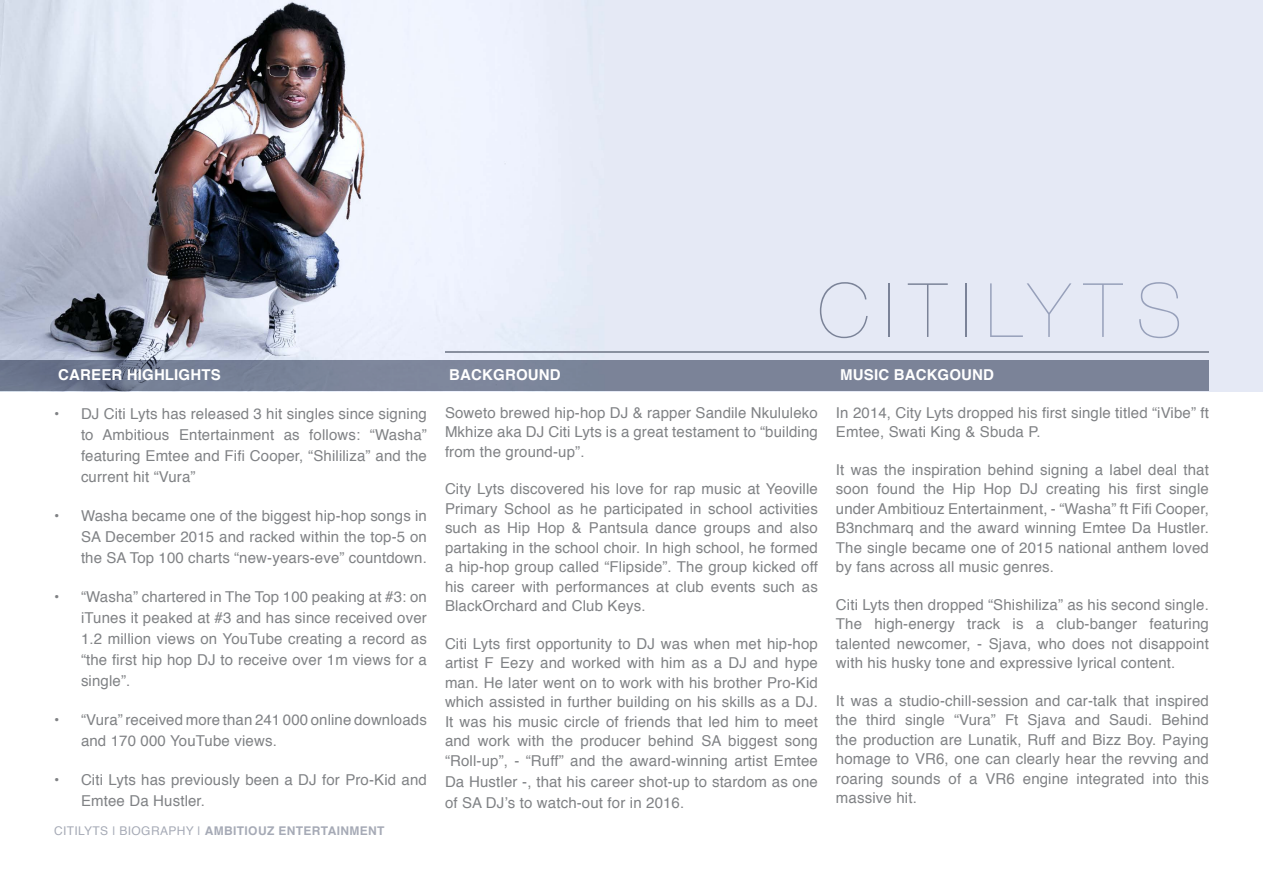
<style>
.page{position:relative;width:1263px;height:893px;background:#fff}
.page>*{position:absolute;margin:0;border:0;box-sizing:border-box;transform-origin:0 0}
.t1{font:200 75px "Helvetica Neue";letter-spacing:.2em;color:#89909f}
.t2{font:15px/19.5px "Helvetica";letter-spacing:.01em;color:#808285;text-align:justify}
.t3{font:700 15px "Helvetica";letter-spacing:.01em;color:#fff}
.t4{font:700 12px "Helvetica";letter-spacing:.03em;color:#a6aab6}
.s1{font-weight:400}
.s2{color:#a9b0c2}
</style>
<div class="page">
<img style="left:0;top:0;width:1263px;height:391px">
<svg style="left:0;top:360px;width:1209px;height:31px;background:#788196"></svg>
<hr style="left:445px;top:351px;width:764px;height:2px;background:#89909f">
<p class="t3" style="left:58px;top:363px;width:164px">CAREER HIGHLIGHTS</p>
<p class="t2" style="left:81px;top:404px;width:347px;line-height:21px;text-indent:-27px">• DJ Citi Lyts has released 3 hit singles since signing to Ambitious Entertainment as follows: “Washa” featuring Emtee and Fifi Cooper, “Shililiza” and the current hit “Vura”</p>
<p class="t2" style="left:81px;top:506px;width:347px;line-height:21px;text-indent:-27px">• Washa became one of the biggest hip-hop songs in SA December 2015 and racked within the top-5 on the SA Top 100 charts “new-years-eve” countdown.</p>
<p class="t2" style="left:81px;top:587px;width:347px;line-height:21px;text-indent:-27px">• “Washa” chartered in The Top 100 peaking at #3: on iTunes it peaked at #3 and has since received over 1.2 million views on YouTube creating a record as “the first hip hop DJ to receive over 1m views for a single”.</p>
<p class="t2" style="left:81px;top:710px;width:347px;line-height:21px;text-indent:-27px">• “Vura” received more than 241 000 online downloads and 170 000 YouTube views.</p>
<p class="t2" style="left:81px;top:770px;width:347px;line-height:21px;text-indent:-27px">• Citi Lyts has previously been a DJ for Pro-Kid and<br>Emtee Da Hustler.</p>
<p class="t4" style="left:54px;top:821px;width:332px"><span class="s1">CITILYTS | BIOGRAPHY |</span> AMBITIOUZ ENTERTAINMENT</p>
<h1 class="t1" style="left:818px;top:252px;width:366px">CITI<span class="s2">LYTS</span></h1>
<p class="t3" style="left:449px;top:363px;width:113px">BACKGROUND</p>
<p class="t2" style="left:445px;top:403px;width:374px">Soweto brewed hip-hop DJ &amp; rapper Sandile Nkululeko Mkhize aka DJ Citi Lyts is a great testament to “building from the ground-up”.</p>
<p class="t2" style="left:445px;top:480px;width:374px">City Lyts discovered his love for rap music at Yeoville Primary School as he participated in school activities such as Hip Hop &amp; Pantsula dance groups and also partaking in the school choir. In high school, he formed a hip-hop group called “Flipside”. The group kicked off his career with performances at club events such as BlackOrchard and Club Keys.</p>
<p class="t2" style="left:445px;top:634px;width:374px">Citi Lyts first opportunity to DJ was when met hip-hop artist F Eezy and worked with him as a DJ and hype man. He later went on to work with his brother Pro-Kid which assisted in further building on his skills as a DJ.<br>It was his music circle of friends that led him to meet and work with the producer behind SA biggest song “Roll-up”, - “Ruff” and the award-winning artist Emtee</p>
<p class="t2" style="left:445px;top:771px;width:374px;line-height:21px">Da Hustler -, that his career shot-up to stardom as one of SA DJ’s to watch-out for in 2016.</p>
<p class="t3" style="left:840px;top:363px;width:155px">MUSIC BACKGOUND</p>
<p class="t2" style="left:836px;top:403px;width:374px">In 2014, City Lyts dropped his first single titled “iVibe” ft<br>Emtee, Swati King &amp; Sbuda P.</p>
<p class="t2" style="left:836px;top:460px;width:374px">It was the inspiration behind signing a label deal that soon found the Hip Hop DJ creating his first single under Ambitiouz Entertainment, - “Washa” ft Fifi Cooper, B3nchmarq and the award winning Emtee Da Hustler.<br>The single became one of 2015 national anthem loved by fans across all music genres.</p>
<p class="t2" style="left:836px;top:595px;width:374px">Citi Lyts then dropped “Shishiliza” as his second single.<br>The high-energy track is a club-banger featuring talented newcomer, - Sjava, who does not disappoint with his husky tone and expressive lyrical content.</p>
<p class="t2" style="left:836px;top:691px;width:374px">It was a studio-chill-session and car-talk that inspired the third single “Vura” Ft Sjava and Saudi. Behind the production are Lunatik, Ruff and Bizz Boy. Paying homage to VR6, one can clearly hear the revving and roaring sounds of a VR6 engine integrated into this massive hit.</p>
</div>
